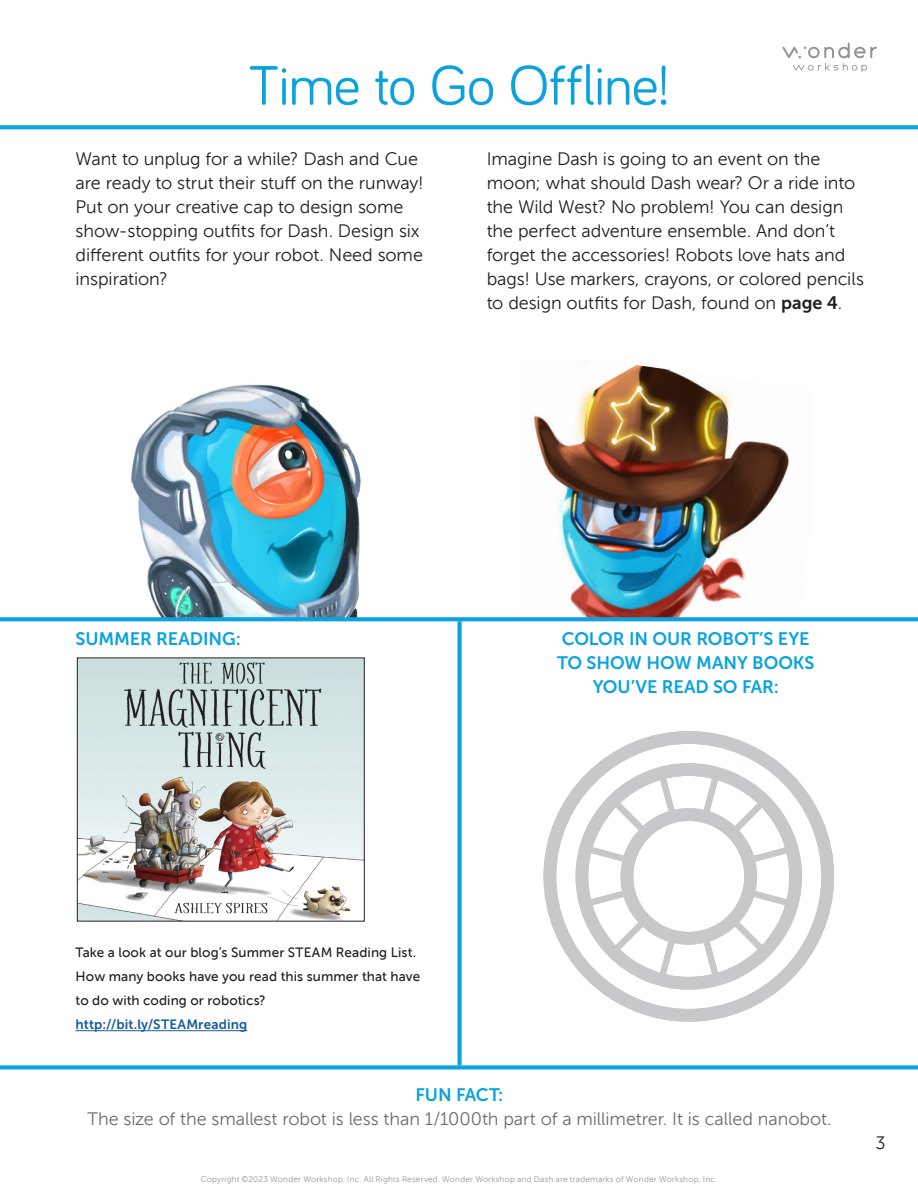
<style>
.page{position:relative;width:918px;height:1188px;background:#fff}
.page>*{position:absolute;margin:0;border:0;box-sizing:border-box;transform-origin:0 0}
.t1{font:57px "Bariol";letter-spacing:-.01em;color:#0aa3de}
.COPYTEXT{font:18px/24px "Museo Sans 300";letter-spacing:-.005em;color:#231f20}
.COPYTEXT-2{font:18px "Museo Sans 300";letter-spacing:-.005em;color:#6c6d70}
.SUBLINE{font:18px/24px "Museo Sans 700";letter-spacing:-.005em;color:#0aa3de;text-align:center}
.COPYTEXT-3{font:13.5px/24px "Museo Sans 500";letter-spacing:.01em;color:#231f20}
.t2{font:8.25px "Museo Sans 300";letter-spacing:.025em;color:#939598}
.s1{font-family:"Museo Sans 700"}
.s2{font-family:"Museo Sans 700";color:#175d9e}
</style>
<div class="page">
<svg style="left:543px;top:731px;width:291px;height:291px"></svg>
<svg style="left:575px;top:763px;width:227px;height:227px"></svg>
<svg style="left:580px;top:767px;width:218px;height:218px"></svg>
<svg style="left:77px;top:657px;width:288px;height:265px"></svg>
<img style="left:131px;top:384px;width:230px;height:233px">
<img style="left:533px;top:365px;width:257px;height:252px">
<svg style="left:0;top:1065px;width:918px;height:4px;fill:#0aa3de"></svg>
<svg style="left:0;top:125px;width:918px;height:4px;fill:#0aa3de"></svg>
<svg style="left:0;top:617px;width:918px;height:4px;fill:#0aa3de"></svg>
<svg style="left:458px;top:621px;width:4px;height:444px;fill:#0aa3de"></svg>
<svg style="left:782px;top:43px;width:95px;height:29px"></svg>
<hr style="left:76px;top:1030px;width:171px;height:1px;background:#175d9e">
<p class="t1" style="left:249px;top:47px;width:422px">Time to Go Offline!</p>
<p class="COPYTEXT" style="left:76px;top:147px;width:350px">Want to unplug for a while? Dash and Cue are ready to strut their stuff on the runway!<br>Put on your creative cap to design some show-stopping outfits for Dash. Design six different outfits for your robot. Need some inspiration?</p>
<p class="COPYTEXT" style="left:487px;top:147px;width:379px">Imagine Dash is going to an event on the moon; what should Dash wear? Or a ride into the Wild West? No problem! You can design the perfect adventure ensemble. And don’t forget the accessories! Robots love hats and bags! Use markers, crayons, or colored pencils to design outfits for Dash, found on <span class="s1">page 4</span>.</p>
<p class="SUBLINE" style="left:76px;top:627px;width:167px">SUMMER READING:</p>
<p class="SUBLINE" style="left:557px;top:627px;width:259px">COLOR IN OUR ROBOT’S EYE<br>TO SHOW HOW MANY BOOKS<br>YOU’VE READ SO FAR:</p>
<p class="COPYTEXT-3" style="left:76px;top:941px;width:346px">Take a look at our blog’s Summer STEAM Reading List.<br>How many books have you read this summer that have to do with coding or robotics? <span class="s2">http://bit.ly/STEAMreading</span></p>
<p class="SUBLINE" style="left:416px;top:1083px;width:89px">FUN FACT:</p>
<p class="COPYTEXT-2" style="left:87px;top:1109px;width:746px">The size of the smallest robot is less than 1/1000th part of a millimetrer. It is called nanobot.</p>
<p class="t2" style="left:201px;top:1174px;width:518px">Copyright ©2023 Wonder Workshop, Inc. All Rights Reserved. Wonder Workshop and Dash are trademarks of Wonder Workshop, Inc.</p>
<p class="COPYTEXT" style="left:875px;top:1131px;width:12px">3</p>
</div>
